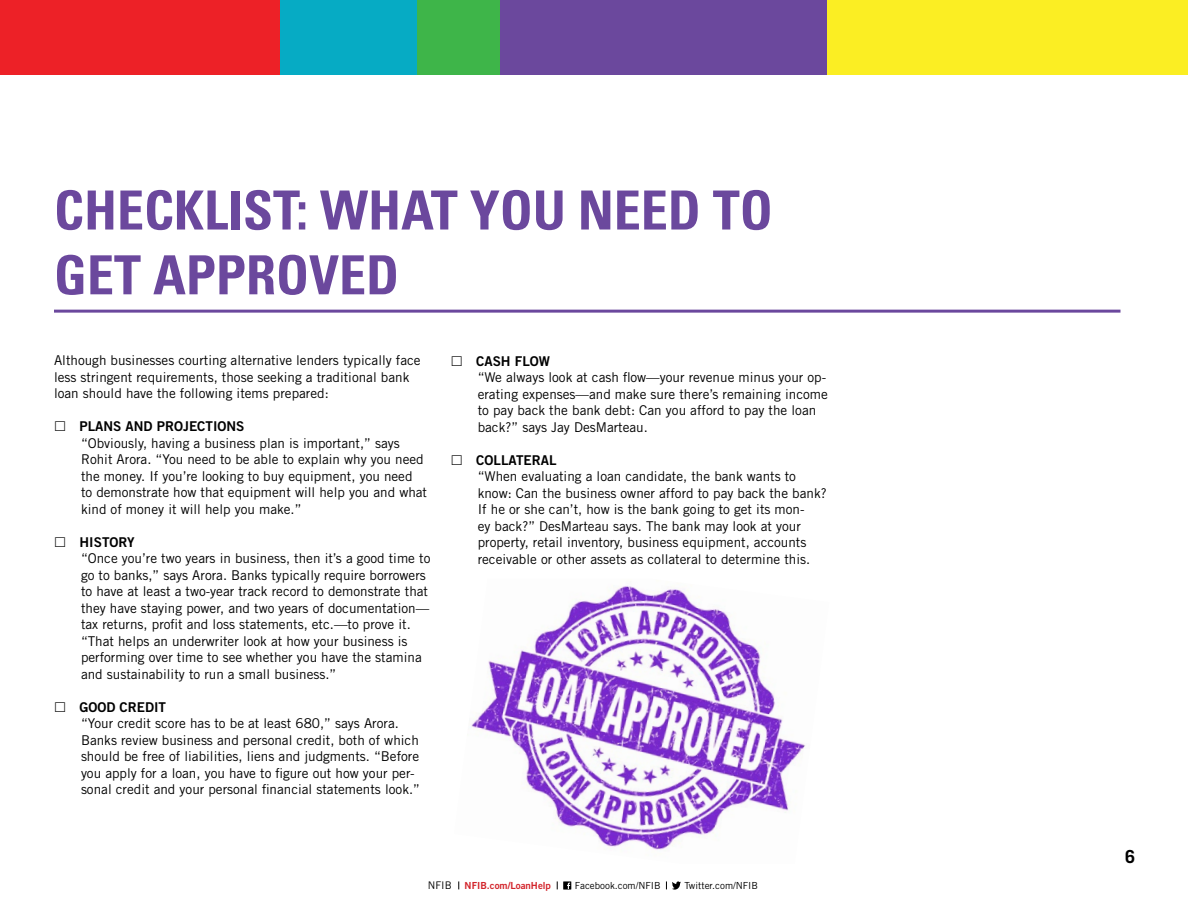
<style>
.page{position:relative;width:1188px;height:918px;background:#fff}
.page>*{position:absolute;margin:0;border:0;box-sizing:border-box;transform-origin:0 0}
.t1{font:700 condensed 54px/64.8px "Univers LT Std";color:#6b489d}
.t2{font:700 18px "Trade Gothic LT Std";color:#000}
.t3{font:13.5px/16.5px "Trade Gothic LT Std";color:#000}
.t4{font:13.5px "Trade Gothic LT Std Bd 2";color:#000}
.t5{font:9.75px "Trade Gothic LT Std";color:#000}
.t6{font:9.75px "Trade Gothic LT Std Bd 2";color:#d2232a}
.s1{font-family:"Trade Gothic LT Std";font-size:10.5px;color:#000}
</style>
<div class="page">
<div style="left:0;top:0;width:280px;height:74px;background:#ed2127"></div>
<div style="left:280px;top:0;width:137px;height:74px;background:#06abc4"></div>
<div style="left:417px;top:0;width:83px;height:74px;background:#3eb549"></div>
<div style="left:500px;top:0;width:328px;height:74px;background:#6b489d"></div>
<div style="left:828px;top:0;width:360px;height:74px;background:#fbee23"></div>
<hr style="left:54px;top:310px;width:1066px;height:3px;background:#6b489d">
<img style="left:471px;top:585px;width:335px;height:265px">
<svg style="left:666px;top:881px;width:15px;height:9px"></svg>
<div style="left:563px;top:881px;width:8px;height:9px;background:#000"></div>
<svg style="left:567px;top:883px;width:3px;height:6px"></svg>
<h1 class="t1" style="left:54px;top:178px;width:720px">CHECKLIST: WHAT YOU NEED TO<br>GET APPROVED</h1>
<p class="t3" style="left:54px;top:352px;width:368px">Although businesses courting alternative lenders typically face less stringent requirements, those seeking a traditional bank loan should have the following items prepared:</p>
<p class="t4" style="left:80px;top:418px;width:166px">PLANS AND PROJECTIONS</p>
<p class="t3" style="left:81px;top:435px;width:348px">“Obviously, having a business plan is important,” says Rohit Arora. “You need to be able to explain why you need the money. If you’re looking to buy equipment, you need to demonstrate how that equipment will help you and what kind of money it will help you make.”</p>
<p class="t4" style="left:80px;top:534px;width:57px">HISTORY</p>
<p class="t3" style="left:81px;top:550px;width:351px">“Once you’re two years in business, then it’s a good time to go to banks,” says Arora. Banks typically require borrowers to have at least a two-year track record to demonstrate that they have staying power, and two years of documentation— tax returns, profit and loss statements, etc.—to prove it. “That helps an underwriter look at how your business is performing over time to see whether you have the stamina and sustainability to run a small business.”</p>
<p class="t4" style="left:80px;top:698px;width:88px">GOOD CREDIT</p>
<p class="t3" style="left:81px;top:715px;width:340px">“Your credit score has to be at least 680,” says Arora.<br>Banks review business and personal credit, both of which should be free of liabilities, liens and judgments. “Before you apply for a loan, you have to figure out how your per&shy;sonal credit and your personal financial statements look.”</p>
<p class="t4" style="left:476px;top:353px;width:75px">CASH FLOW</p>
<p class="t3" style="left:478px;top:369px;width:352px">“We always look at cash flow—your revenue minus your op&shy;erating expenses—and make sure there’s remaining income to pay back the bank debt: Can you afford to pay the loan back?” says Jay DesMarteau.</p>
<p class="t4" style="left:476px;top:452px;width:82px">COLLATERAL</p>
<p class="t3" style="left:478px;top:468px;width:351px">“When evaluating a loan candidate, the bank wants to know: Can the business owner afford to pay back the bank?<br>If he or she can’t, how is the bank going to get its mon-<br>ey back?” DesMarteau says. The bank may look at your property, retail inventory, business equipment, accounts receivable or other assets as collateral to determine this.</p>
<p class="t6" style="left:428px;top:880px;width:125px"><span class="s1">NFIB</span> NFIB.com/LoanHelp</p>
<p class="t5" style="left:575px;top:880px;width:87px">Facebook.com/NFIB</p>
<p class="t5" style="left:684px;top:880px;width:75px">Twitter.com/NFIB</p>
<h2 class="t2" style="left:1125px;top:846px;width:12px">6</h2>
</div>
